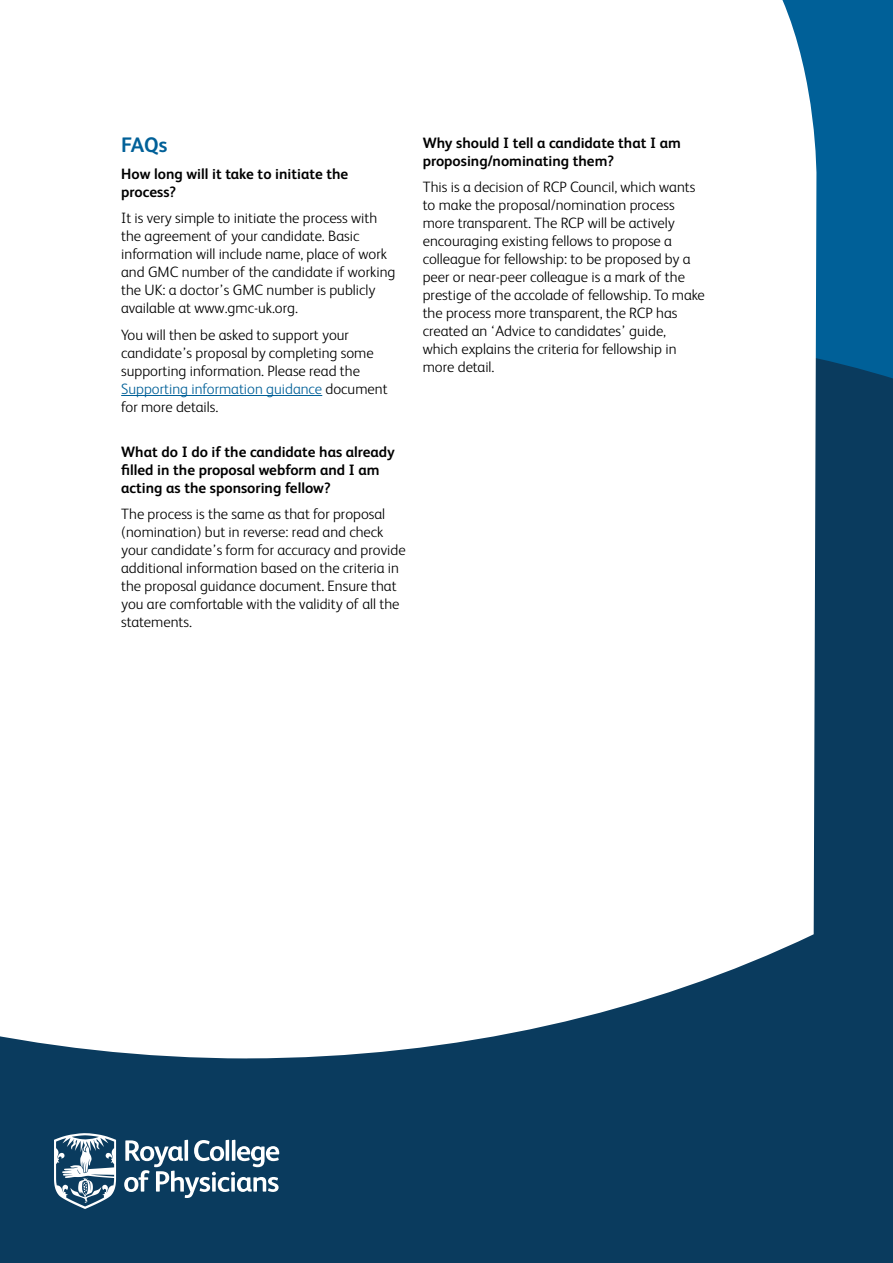
<style>
.page{position:relative;width:893px;height:1263px;background:#fff}
.page>*{position:absolute;margin:0;border:0;box-sizing:border-box;transform-origin:0 0}
.t1{font:700 21px "FS Albert";color:#006098}
.t2{font:300 15px/18px "FS Albert";color:#000}
.t3{font:700 15px/18px "FS Albert";color:#000}
.s1{color:#006098}
</style>
<div class="page">
<div style="left:0;top:689px;width:392px;height:574px;background:#0a3b5e"></div>
<div style="left:0;top:0;width:893px;height:727px;background:#006098"></div>
<div style="left:186px;top:358px;width:707px;height:905px;background:#0a3b5e"></div>
<svg style="left:124px;top:1140px;width:155px;height:58px"></svg>
<svg style="left:54px;top:1133px;width:62px;height:76px"></svg>
<div style="left:0;top:0;width:817px;height:1058px;background:#fff"></div>
<hr style="left:121px;top:395px;width:201px;height:1px;background:#006098">
<h1 class="t1" style="left:121px;top:133px;width:48px">FAQs</h1>
<p class="t3" style="left:121px;top:165px;width:229px">How long will it take to initiate the process?</p>
<p class="t2" style="left:121px;top:209px;width:276px">It is very simple to initiate the process with the agreement of your candidate. Basic information will include name, place of work and GMC number of the candidate if working the UK: a doctor’s GMC number is publicly available at www.gmc-uk.org.</p>
<p class="t2" style="left:121px;top:326px;width:268px">You will then be asked to support your candidate’s proposal by completing some supporting information. Please read the <span class="s1">Supporting information guidance</span> document for more details.</p>
<p class="t3" style="left:121px;top:442px;width:275px">What do I do if the candidate has already filled in the proposal webform and I am acting as the sponsoring fellow?</p>
<p class="t2" style="left:121px;top:505px;width:286px">The process is the same as that for proposal (nomination) but in reverse: read and check your candidate’s form for accuracy and provide additional information based on the criteria in the proposal guidance document. Ensure that you are comfortable with the validity of all the statements.</p>
<p class="t3" style="left:423px;top:133px;width:260px">Why should I tell a candidate that I am proposing/nominating them?</p>
<p class="t2" style="left:423px;top:178px;width:284px">This is a decision of RCP Council, which wants to make the proposal/nomination process more transparent. The RCP will be actively encouraging existing fellows to propose a colleague for fellowship: to be proposed by a peer or near-peer colleague is a mark of the prestige of the accolade of fellowship. To make the process more transparent, the RCP has created an ‘Advice to candidates’ guide, which explains the criteria for fellowship in more detail.</p>
</div>
